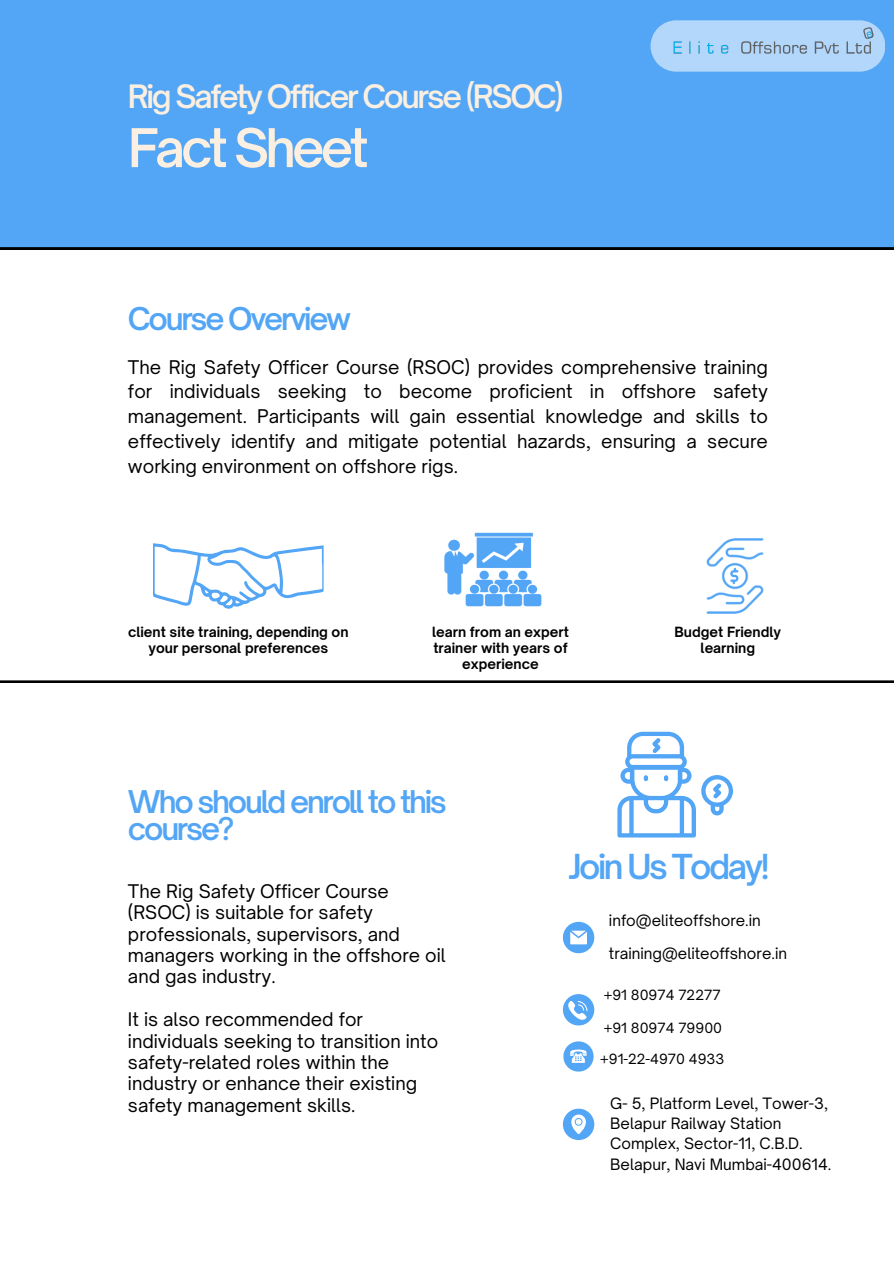
<style>
.page{position:relative;width:894px;height:1264px;background:#fff}
.page>*{position:absolute;margin:0;border:0;box-sizing:border-box;transform-origin:0 0}
.t1{font:600 51px "Open Sauce One";letter-spacing:-.075em;color:#faefe0}
.t2{font:600 33px "Open Sauce One";letter-spacing:-.075em;color:#53a5f5}
.t3{font:600 30.9px "Open Sauce One";letter-spacing:-.075em;color:#faefe0}
.t4{font:600 30px/27px "Open Sauce One";letter-spacing:-.075em;color:#53a5f5}
.t5{font:18px/24.8px "Open Sauce One";color:#000001}
.t6{font:15px/20.2px "Open Sauce One";color:#000001}
.t7{font:700 13.5px/15.8px "Open Sauce One";color:#000001;text-align:center}
.t8{font:13.5px "Open Sauce One";color:#000001}
</style>
<div class="page">
<svg style="left:0;top:249px;width:893px;height:433px"></svg>
<div style="left:0;top:0;width:893px;height:249px;background:#53a5f5"></div>
<svg style="left:650px;top:20px;width:235px;height:52px;background:#a5d0f9"></svg>
<img style="left:661px;top:24px;width:224px;height:33px">
<svg style="left:562px;top:994px;width:32px;height:31px"></svg>
<svg style="left:562px;top:921px;width:32px;height:32px"></svg>
<svg style="left:562px;top:1108px;width:32px;height:32px"></svg>
<img style="left:563px;top:1041px;width:31px;height:31px">
<svg style="left:153px;top:543px;width:170px;height:66px"></svg>
<img style="left:434px;top:532px;width:116px;height:78px">
<img style="left:696px;top:537px;width:77px;height:77px">
<svg style="left:617px;top:731px;width:78px;height:106px"></svg>
<svg style="left:701px;top:775px;width:31px;height:40px"></svg>
<p class="t3" style="left:128px;top:77px;width:437px">Rig Safety Officer Course (RSOC)</p>
<h3 class="t1" style="left:128px;top:116px;width:242px">Fact Sheet</h3>
<h2 class="t4" style="left:128px;top:305px;width:225px">Course Overview</h2>
<p class="t5" style="left:128px;top:354px;width:641px;text-align:justify">The Rig Safety Officer Course (RSOC) provides comprehensive training for individuals seeking to become proficient in offshore safety management. Participants will gain essential knowledge and skills to effectively identify and mitigate potential hazards, ensuring a secure working environment on offshore rigs.</p>
<p class="t7" style="left:128px;top:624px;width:222px">client site training, depending on your personal preferences</p>
<p class="t7" style="left:432px;top:624px;width:138px">learn from an expert trainer with years of experience</p>
<h2 class="t7" style="left:674px;top:624px;width:108px">Budget Friendly learning</h2>
<h4 class="t4" style="left:128px;top:787px;width:320px">Who should enroll to this course?</h4>
<p class="t5" style="left:128px;top:880px;width:319px;line-height:21.3px">The Rig Safety Officer Course (RSOC) is suitable for safety professionals, supervisors, and managers working in the offshore oil and gas industry.</p>
<p class="t5" style="left:128px;top:1008px;width:312px;line-height:21.5px">It is also recommended for individuals seeking to transition into safety-related roles within the industry or enhance their existing safety management skills.</p>
<h4 class="t2" style="left:568px;top:846px;width:202px">Join Us Today!</h4>
<h1 class="t6" style="left:608px;top:910px;width:153px">info@eliteoffshore.in</h1>
<p class="t6" style="left:608px;top:943px;width:179px">training@eliteoffshore.in</p>
<h2 class="t8" style="left:603px;top:986px;width:118px">+91 80974 72277</h2>
<p class="t8" style="left:603px;top:1019px;width:120px">+91 80974 79900</p>
<p class="t8" style="left:600px;top:1050px;width:126px">+91-22-4970 4933</p>
<h2 class="t6" style="left:610px;top:1093px;width:222px">G- 5, Platform Level, Tower-3,<br>Belapur Railway Station<br>Complex, Sector-11, C.B.D.<br>Belapur, Navi Mumbai-400614.</h2>
</div>
